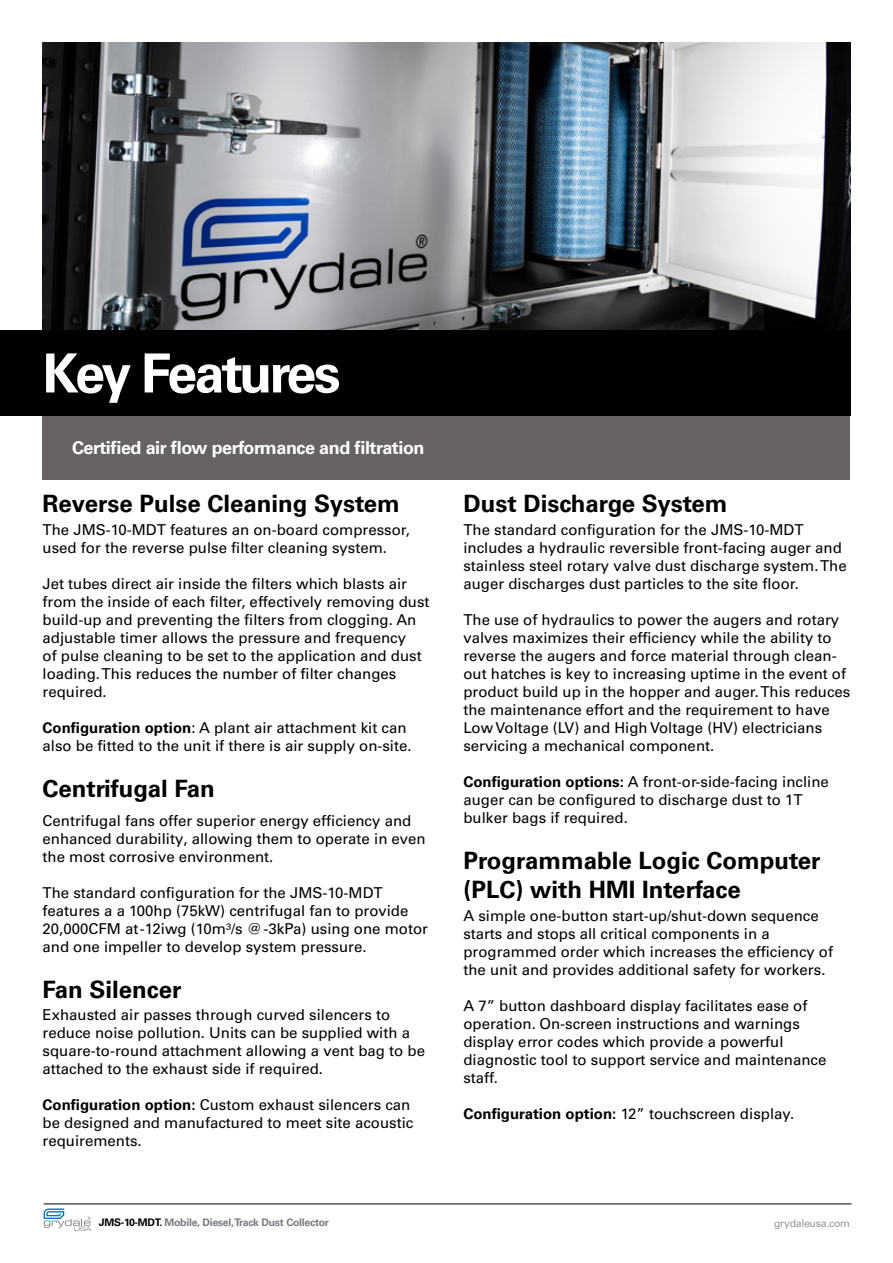
<style>
.page{position:relative;width:893px;height:1263px;background:#fff}
.page>*{position:absolute;margin:0;border:0;box-sizing:border-box;transform-origin:0 0}
.t1{font:700 54px "Univers LT Pro 65";letter-spacing:-.065em;color:#fff}
.t2{font:700 24px/28.8px "Univers LT Pro 65";color:#000}
.t3{font:700 18px "Univers LT Pro 65";letter-spacing:-.025em;color:#fff}
.t4{font:15px/18px "Univers LT Pro 55 Roman";color:#000}
.t5{font:700 10.5px "Univers LT Pro 65";letter-spacing:-.025em;color:#787c82}
.t6{font:10.5px "Univers LT Pro 55 Roman";letter-spacing:-.025em;color:#939598}
.t7{font:6.75px "Eurostile Ext";color:#797d82}
.s1{font-family:"Univers LT Pro 65";font-weight:700}
.s2{color:#000}
</style>
<div class="page">
<hr style="left:44px;top:1203px;width:808px;height:1px;background:#000">
<svg style="left:44px;top:1208px;width:47px;height:20px"></svg>
<div style="left:43px;top:388px;width:807px;height:91px;background:#676265"></div>
<img style="left:43px;top:43px;width:807px;height:287px">
<div style="left:0;top:330px;width:850px;height:85px;background:#000"></div>
<h1 class="t1" style="left:43px;top:335px;width:300px">Key Features</h1>
<p class="t3" style="left:72px;top:435px;width:354px">Certified air flow performance and filtration</p>
<h2 class="t2" style="left:43px;top:488px;width:359px">Reverse Pulse Cleaning System</h2>
<p class="t4" style="left:43px;top:520px;width:369px">The JMS-10-MDT features an on-board compressor, used for the reverse pulse filter cleaning system.</p>
<p class="t4" style="left:43px;top:574px;width:388px">Jet tubes direct air inside the filters which blasts air from the inside of each filter, effectively removing dust build-up and preventing the filters from clogging. An adjustable timer allows the pressure and frequency<br>of pulse cleaning to be set to the application and dust loading. This reduces the number of filter changes required.</p>
<p class="t4" style="left:43px;top:718px;width:371px"><span class="s1">Configuration option</span>: A plant air attachment kit can also be fitted to the unit if there is air supply on-site.</p>
<h2 class="t2" style="left:43px;top:773px;width:174px">Centrifugal Fan</h2>
<p class="t4" style="left:43px;top:811px;width:385px">Centrifugal fans offer superior energy efficiency and enhanced durability, allowing them to operate in even the most corrosive environment.</p>
<p class="t4" style="left:43px;top:883px;width:387px">The standard configuration for the JMS-10-MDT features a a 100hp (75kW) centrifugal fan to provide 20,000CFM at -12iwg (10m³/s @ -3kPa) using one motor and one impeller to develop system pressure.</p>
<h2 class="t2" style="left:43px;top:973px;width:141px">Fan Silencer</h2>
<p class="t4" style="left:43px;top:1005px;width:384px">Exhausted air passes through curved silencers to reduce noise pollution. Units can be supplied with a square-to-round attachment allowing a vent bag to be attached to the exhaust side if required.</p>
<p class="t4" style="left:43px;top:1095px;width:372px"><span class="s1">Configuration option:</span> Custom exhaust silencers can be designed and manufactured to meet site acoustic requirements.</p>
<h2 class="t2" style="left:463px;top:488px;width:266px">Dust Discharge System</h2>
<p class="t4" style="left:463px;top:520px;width:385px">The standard configuration for the JMS-10-MDT includes a hydraulic reversible front-facing auger and stainless steel rotary valve dust discharge system. The auger discharges dust particles to the site floor.</p>
<p class="t4" style="left:463px;top:610px;width:388px">The use of hydraulics to power the augers and rotary valves maximizes their efficiency while the ability to reverse the augers and force material through clean&shy;out hatches is key to increasing uptime in the event of product build up in the hopper and auger. This reduces the maintenance effort and the requirement to have Low Voltage (LV) and High Voltage (HV) electricians servicing a mechanical component.</p>
<p class="t4" style="left:463px;top:772px;width:367px"><span class="s1">Configuration options:</span> A front-or-side-facing incline auger can be configured to discharge dust to 1T bulker bags if required.</p>
<h2 class="t2" style="left:463px;top:845px;width:359px">Programmable Logic Computer (PLC) with HMI Interface</h2>
<p class="t4" style="left:463px;top:906px;width:371px">A simple one-button start-up/shut-down sequence starts and stops all critical components in a programmed order which increases the efficiency of the unit and provides additional safety for workers.</p>
<p class="t4" style="left:463px;top:996px;width:365px">A 7” button dashboard display facilitates ease of operation. On-screen instructions and warnings display error codes which provide a powerful diagnostic tool to support service and maintenance staff.</p>
<p class="t4" style="left:463px;top:1104px;width:332px"><span class="s1">Configuration option:</span> 12” touchscreen display.</p>
<p class="t5" style="left:99px;top:1215px;width:232px"><span class="s2">JMS-10-MDT.</span> Mobile, Diesel, Track Dust Collector</p>
<p class="t6" style="left:774px;top:1216px;width:77px">grydaleusa.com</p>
<p class="t7" style="left:74px;top:1224px;width:19px">USA</p>
</div>
